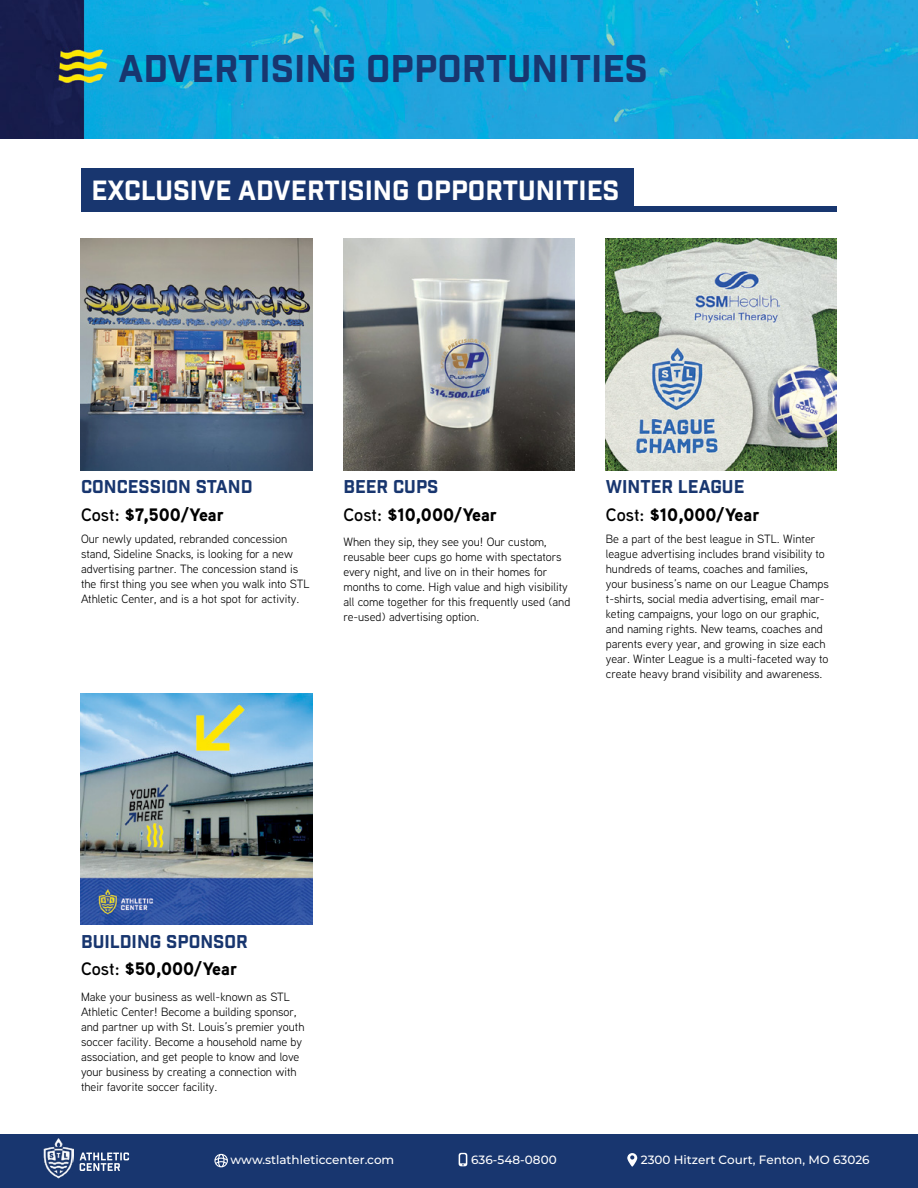
<style>
.page{position:relative;width:918px;height:1188px;background:#fff}
.page>*{position:absolute;margin:0;border:0;box-sizing:border-box;transform-origin:0 0}
.t1{font:37.5px "Industry Inc Base";color:#18366f}
.t2{font:27px "Industry Inc Base";color:#fff}
.t3{font:900 18px "Aaux Next";color:#000}
.t4{font:18px "Industry Inc Base";color:#18366f}
.t5{font:12px/15px "Aaux Next";color:#000}
.t6{font:500 12px "Montserrat";color:#fff}
.s1{font-weight:600}
</style>
<div class="page">
<div style="left:0;top:1134px;width:918px;height:54px;background:#18366f"></div>
<svg style="left:80px;top:1153px;width:49px;height:18px"></svg>
<img style="left:44px;top:1138px;width:29px;height:40px">
<svg style="left:214px;top:1154px;width:14px;height:13px"></svg>
<svg style="left:459px;top:1153px;width:8px;height:13px"></svg>
<svg style="left:627px;top:1153px;width:10px;height:14px"></svg>
<div style="left:81px;top:168px;width:553px;height:44px;background:#18366f"></div>
<div style="left:280px;top:207px;width:557px;height:5px;background:#18366f"></div>
<img style="left:0;top:0;width:918px;height:138px">
<img style="left:81px;top:239px;width:231px;height:231px">
<img style="left:606px;top:239px;width:231px;height:231px">
<img style="left:81px;top:693px;width:231px;height:232px">
<img style="left:343px;top:239px;width:232px;height:231px">
<h1 class="t1" style="left:118px;top:46px;width:531px">ADVERTISING OPPORTUNITIES</h1>
<h2 class="t2" style="left:92px;top:174px;width:529px">EXCLUSIVE ADVERTISING OPPORTUNITIES</h2>
<h3 class="t4" style="left:81px;top:476px;width:173px">CONCESSION STAND</h3>
<h3 class="t3" style="left:81px;top:501px;width:145px"><span class="s1">Cost:</span> $7,500/Year</h3>
<p class="t5" style="left:81px;top:531px;width:230px">Our newly updated, rebranded concession stand, Sideline Snacks, is looking for a new advertising partner. The concession stand is the first thing you see when you walk into STL Athletic Center, and is a hot spot for activity.</p>
<h3 class="t4" style="left:343px;top:476px;width:97px">BEER CUPS</h3>
<h3 class="t3" style="left:343px;top:501px;width:155px"><span class="s1">Cost:</span> $10,000/Year</h3>
<p class="t5" style="left:343px;top:534px;width:229px">When they sip, they see you! Our custom, reusable beer cups go home with spectators every night, and live on in their homes for months to come. High value and high visibility all come together for this frequently used (and re-used) advertising option.</p>
<h3 class="t4" style="left:606px;top:476px;width:140px">WINTER LEAGUE</h3>
<h3 class="t3" style="left:606px;top:501px;width:155px"><span class="s1">Cost:</span> $10,000/Year</h3>
<p class="t5" style="left:606px;top:531px;width:225px">Be a part of the best league in STL. Winter league advertising includes brand visibility to hundreds of teams, coaches and families, your business’s name on our League Champs t-shirts, social media advertising, email mar&shy;keting campaigns, your logo on our graphic, and naming rights. New teams, coaches and parents every year, and growing in size each year. Winter League is a multi-faceted way to create heavy brand visibility and awareness.</p>
<h3 class="t4" style="left:81px;top:930px;width:168px">BUILDING SPONSOR</h3>
<h3 class="t3" style="left:81px;top:956px;width:158px"><span class="s1">Cost:</span> $50,000/Year</h3>
<p class="t5" style="left:81px;top:989px;width:225px">Make your business as well-known as STL Athletic Center! Become a building sponsor, and partner up with St. Louis’s premier youth soccer facility. Become a household name by association, and get people to know and love your business by creating a connection with their favorite soccer facility.</p>
<p class="t6" style="left:231px;top:1152px;width:165px">www.stlathleticcenter.com</p>
<p class="t6" style="left:471px;top:1152px;width:87px">636-548-0800</p>
<p class="t6" style="left:641px;top:1152px;width:230px">2300 Hitzert Court, Fenton, MO 63026</p>
</div>
